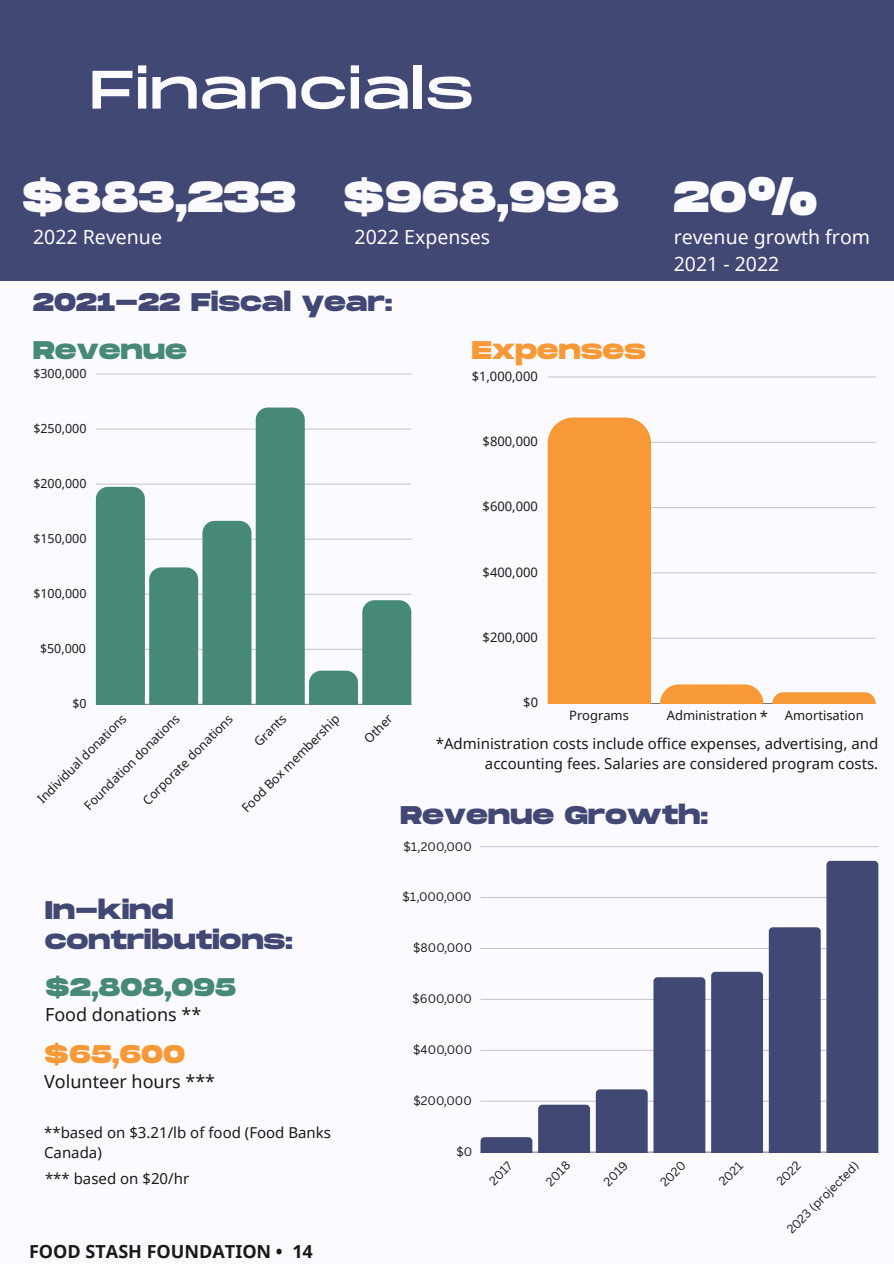
<style>
.page{position:relative;width:894px;height:1264px;background:#fff}
.page>*{position:absolute;margin:0;border:0;box-sizing:border-box;transform-origin:0 0}
.t1{font:54px "Monument Extended";letter-spacing:.015em;color:#fbfbff}
.t2{font:800 43.5px "Monument Extended";letter-spacing:.015em;color:#fbfbff}
.t3{font:800 25.5px/30.3px "Monument Extended";letter-spacing:.015em;color:#424874}
.t4{font:800 25.5px "Monument Extended";letter-spacing:.015em;color:#478978}
.t5{font:800 25.5px "Monument Extended";letter-spacing:.015em;color:#f89938}
.t6{font:19.5px/27px "Noto Sans";color:#fbfbff}
.t7{font:18px "Noto Sans";color:#191919}
.t8{font:700 18px "Noto Sans";color:#191919}
.t9{font:15px/20.2px "Noto Sans";color:#191919}
.t10{font:12.9px "Noto Sans";color:#191919}
.t11{font:12.45px "Noto Sans";color:#191919}
.t12{font:12px "Canva Sans";color:#191919}
</style>
<div class="page">
<div style="left:0;top:0;width:893px;height:1263px;background:#fbfbff"></div>
<hr style="left:96px;top:374px;width:315px;height:1px;background:#191919">
<hr style="left:96px;top:704px;width:315px;height:1px;background:#191919">
<svg style="left:96px;top:407px;width:315px;height:297px"></svg>
<div style="left:0;top:0;width:893px;height:280px;background:#424874"></div>
<hr style="left:547px;top:638px;width:328px;height:1px;background:#191919">
<hr style="left:547px;top:572px;width:328px;height:1px;background:#191919">
<hr style="left:547px;top:507px;width:328px;height:1px;background:#191919">
<hr style="left:547px;top:442px;width:328px;height:1px;background:#191919">
<hr style="left:547px;top:377px;width:328px;height:1px;background:#191919">
<hr style="left:547px;top:703px;width:328px;height:1px;background:#191919">
<div style="left:547px;top:417px;width:103px;height:286px;background:#f89938"></div>
<svg style="left:660px;top:684px;width:103px;height:19px;background:#f8a24b"></svg>
<svg style="left:772px;top:692px;width:103px;height:11px"></svg>
<hr style="left:480px;top:1100px;width:398px;height:1px;background:#191919">
<hr style="left:480px;top:1050px;width:398px;height:1px;background:#191919">
<hr style="left:480px;top:999px;width:398px;height:1px;background:#191919">
<hr style="left:480px;top:948px;width:398px;height:1px;background:#191919">
<hr style="left:480px;top:897px;width:398px;height:1px;background:#191919">
<hr style="left:480px;top:846px;width:398px;height:1px;background:#191919">
<hr style="left:480px;top:1151px;width:398px;height:1px;background:#191919">
<svg style="left:480px;top:1137px;width:52px;height:15px"></svg>
<svg style="left:538px;top:1089px;width:109px;height:63px;background:#62678c"></svg>
<div style="left:653px;top:977px;width:52px;height:175px;background:#424874"></div>
<div style="left:711px;top:971px;width:51px;height:181px;background:#424874"></div>
<div style="left:768px;top:927px;width:52px;height:225px;background:#424874"></div>
<div style="left:826px;top:860px;width:52px;height:292px;background:#424874"></div>
<h1 class="t1" style="left:90px;top:60px;width:385px">Financials</h1>
<h2 class="t2" style="left:21px;top:173px;width:275px">$883,233</h2>
<h3 class="t6" style="left:33px;top:223px;width:130px">2022 Revenue</h3>
<h2 class="t2" style="left:343px;top:173px;width:277px">$968,998</h2>
<h3 class="t6" style="left:354px;top:223px;width:137px">2022 Expenses</h3>
<h3 class="t3" style="left:33px;top:288px;width:360px">2021-22 Fiscal year:</h3>
<h3 class="t4" style="left:33px;top:336px;width:155px">Revenue</h3>
<p class="t11" style="left:33px;top:364px;width:55px">$300,000</p>
<p class="t11" style="left:33px;top:419px;width:55px">$250,000</p>
<p class="t11" style="left:33px;top:474px;width:55px">$200,000</p>
<p class="t11" style="left:33px;top:529px;width:55px">$150,000</p>
<p class="t11" style="left:33px;top:584px;width:55px">$100,000</p>
<p class="t11" style="left:40px;top:639px;width:47px">$50,000</p>
<h3 class="t5" style="left:471px;top:336px;width:176px">Expenses</h3>
<p class="t10" style="left:471px;top:367px;width:68px">$1,000,000</p>
<p class="t10" style="left:482px;top:432px;width:57px">$800,000</p>
<p class="t10" style="left:482px;top:497px;width:57px">$600,000</p>
<p class="t10" style="left:482px;top:563px;width:57px">$400,000</p>
<p class="t10" style="left:482px;top:628px;width:57px">$200,000</p>
<h2 class="t2" style="left:673px;top:173px;width:146px">20%</h2>
<h3 class="t6" style="left:673px;top:223px;width:198px">revenue growth from<br>2021 - 2022</h3>
<p class="t10" style="left:523px;top:693px;width:16px">$0</p>
<p class="t11" style="left:72px;top:694px;width:16px">$0</p>
<p class="t9" style="left:759px;top:706px;width:10px">*</p>
<p class="t10" style="left:569px;top:706px;width:61px">Programs</p>
<p class="t10" style="left:666px;top:706px;width:92px">Administration</p>
<p class="t10" style="left:784px;top:706px;width:80px">Amortisation</p>
<p class="t11" style="left:139px;top:796px;width:123px;rotate:-45deg">Corporate donations</p>
<p class="t11" style="left:250px;top:737px;width:41px;rotate:-45deg">Grants</p>
<p class="t11" style="left:33px;top:794px;width:121px;rotate:-45deg">Individual donations</p>
<p class="t11" style="left:237px;top:804px;width:134px;rotate:-45deg">Food Box membership</p>
<p class="t11" style="left:360px;top:734px;width:36px;rotate:-45deg">Other</p>
<p class="t11" style="left:80px;top:801px;width:130px;rotate:-45deg">Foundation donations</p>
<p class="t9" style="left:435px;top:732px;width:444px;text-align:right">*Administration costs include office expenses, advertising, and accounting fees. Salaries are considered program costs.</p>
<h3 class="t3" style="left:400px;top:801px;width:309px">Revenue Growth:</h3>
<h3 class="t3" style="left:45px;top:896px;width:249px">In-kind contributions:</h3>
<h3 class="t4" style="left:45px;top:972px;width:192px">$2,808,095</h3>
<p class="t7" style="left:45px;top:1001px;width:158px">Food donations **</p>
<h3 class="t5" style="left:44px;top:1039px;width:142px">$65,600</h3>
<p class="t7" style="left:44px;top:1068px;width:172px">Volunteer hours ***</p>
<p class="t9" style="left:44px;top:1121px;width:288px">**based on $3.21/lb of food (Food Banks<br>Canada)</p>
<p class="t9" style="left:45px;top:1168px;width:146px">*** based on $20/hr</p>
<p class="t8" style="left:29px;top:1238px;width:285px">FOOD STASH FOUNDATION • 14</p>
<p class="t12" style="left:403px;top:837px;width:70px">$1,200,000</p>
<p class="t12" style="left:402px;top:888px;width:71px">$1,000,000</p>
<p class="t12" style="left:413px;top:939px;width:60px">$800,000</p>
<p class="t12" style="left:412px;top:990px;width:61px">$600,000</p>
<p class="t12" style="left:413px;top:1041px;width:60px">$400,000</p>
<p class="t12" style="left:413px;top:1092px;width:60px">$200,000</p>
<p class="t12" style="left:456px;top:1143px;width:17px">$0</p>
<p class="t12" style="left:485px;top:1176px;width:28px;rotate:-45deg">2017</p>
<p class="t12" style="left:542px;top:1177px;width:30px;rotate:-45deg">2018</p>
<p class="t12" style="left:599px;top:1177px;width:30px;rotate:-45deg">2019</p>
<p class="t12" style="left:656px;top:1178px;width:32px;rotate:-45deg">2020</p>
<p class="t12" style="left:715px;top:1177px;width:29px;rotate:-45deg">2021</p>
<p class="t12" style="left:772px;top:1177px;width:30px;rotate:-45deg">2022</p>
<p class="t12" style="left:782px;top:1225px;width:97px;rotate:-45deg">2023 (projected)</p>
</div>
